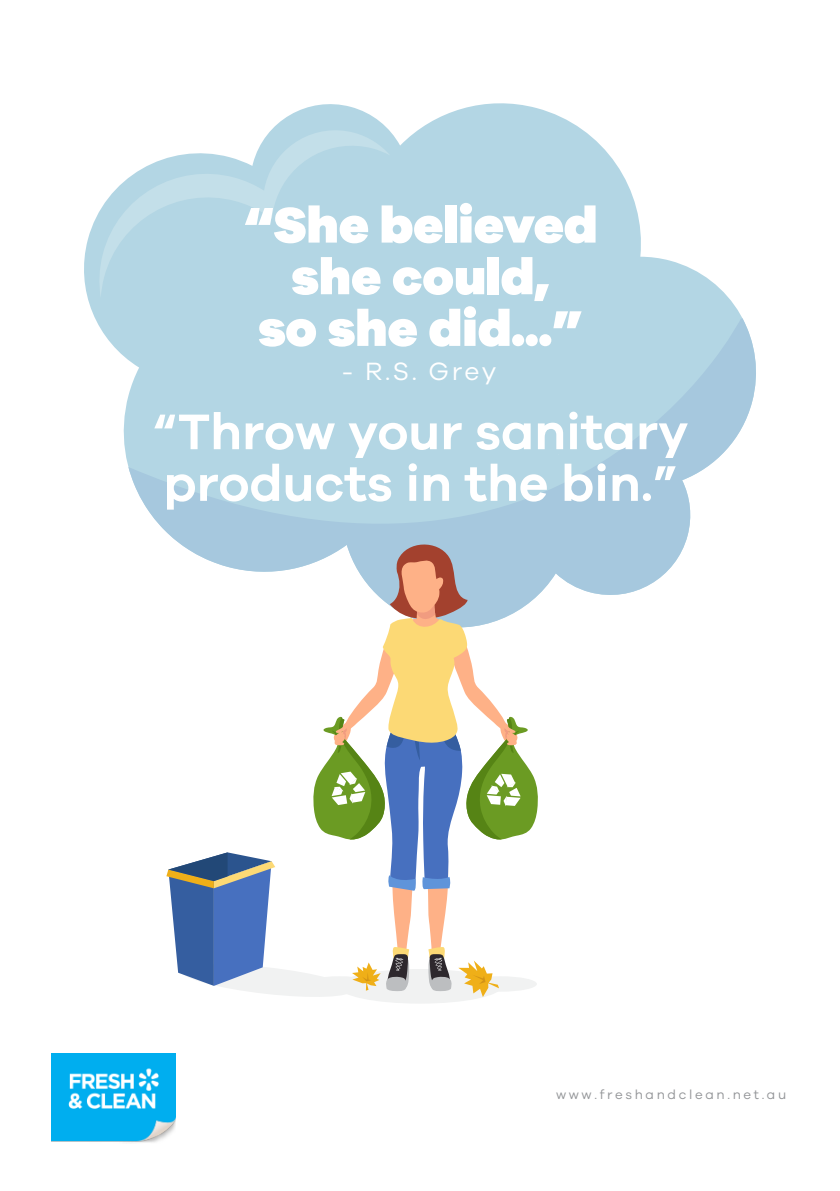
<style>
.page{position:relative;width:840px;height:1191px;background:#fff}
.page>*{position:absolute;margin:0;border:0;box-sizing:border-box;transform-origin:0 0}
.t1{font:600 51.6px/51.6px "Galano Grotesque";color:#fff}
.t2{font:900 51.6px/51.6px "Galano Grotesque";color:#fff;text-align:center}
.t3{font:25.8px "Galano Grotesque";color:#fff}
.t4{font:13.2px "Galano Grotesque";letter-spacing:.2em;color:#939598}
</style>
<div class="page">
<svg style="left:84px;top:103px;width:658px;height:361px;fill:#b3d6e4"></svg>
<svg style="left:98px;top:122px;width:292px;height:176px;fill:#b3d6e4"></svg>
<svg style="left:128px;top:318px;width:628px;height:277px;fill:#b3d6e4"></svg>
<div style="left:338px;top:969px;width:163px;height:34px;background:#f1f2f2;border-radius:50%"></div>
<svg style="left:166px;top:539px;width:372px;height:460px"></svg>
<img style="left:51px;top:1053px;width:124px;height:90px">
<p class="t2" style="left:243px;top:197px;width:355px">“She believed she could,<br>so she did...”</p>
<p class="t3" style="left:342px;top:356px;width:156px">- R.S. Grey</p>
<p class="t1" style="left:152px;top:404px;width:537px">“Throw your sanitary products in the bin.”</p>
<p class="t4" style="left:555px;top:1086px;width:231px">www.freshandclean.net.au</p>
</div>
